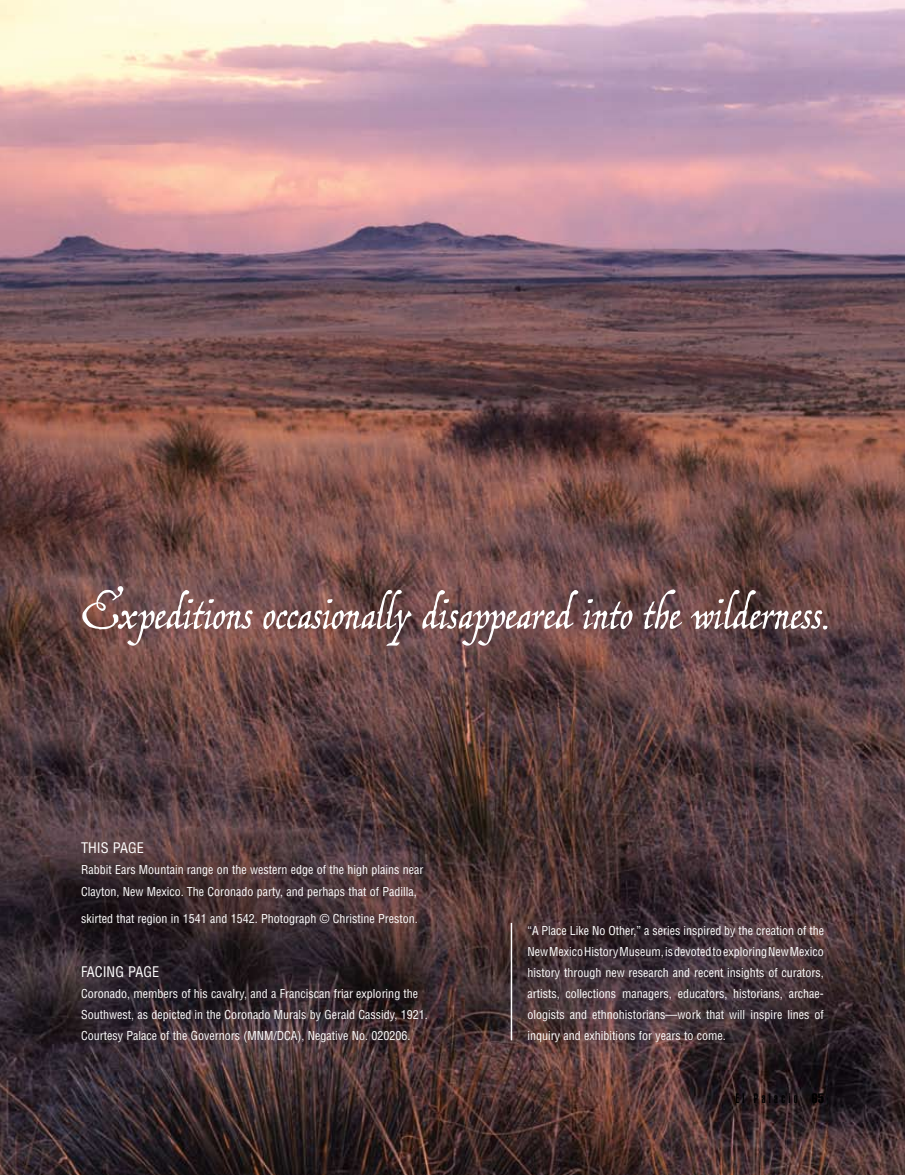
<style>
.page{position:relative;width:905px;height:1175px;background:#fff}
.page>*{position:absolute;margin:0;border:0;box-sizing:border-box;transform-origin:0 0}
.t1{font:56.25px "P22 Grenville";color:#fff}
.t2{font:condensed 14.25px "Helvetica";color:#fff}
.t3{font:900 extra-condensed 13.5px "Helvetica";letter-spacing:.25em;color:#000}
.t4{font:condensed 12px/21px "Helvetica";color:#fff}
.s1{font-weight:400}
</style>
<div class="page">
<img style="left:0;top:0;width:904px;height:1174px">
<hr style="left:510px;top:922px;width:2px;height:118px;background:#fff">
<h1 class="t1" style="left:81px;top:576px;width:749px">Expeditions occasionally disappeared into the wilderness.</h1>
<p class="t2" style="left:81px;top:839px;width:64px">THIS PAGE</p>
<p class="t4" style="left:81px;top:859px;width:344px">Rabbit Ears Mountain range on the western edge of the high plains near<br>Clayton, New Mexico. The Coronado party, and perhaps that of Padilla,</p>
<p class="t4" style="left:81px;top:907px;width:338px">skirted that region in 1541 and 1542. Photograph © Christine Preston.</p>
<p class="t2" style="left:81px;top:962px;width:80px">FACING PAGE</p>
<p class="t4" style="left:81px;top:982px;width:348px">Coronado, members of his cavalry, and a Franciscan friar exploring the<br>Southwest, as depicted in the Coronado Murals by Gerald Cassidy, 1921.<br>Courtesy Palace of the Governors (MNM/DCA), Negative No. 020206.</p>
<p class="t4" style="left:527px;top:919px;width:298px;text-align:justify">“A Place Like No Other,” a series inspired by the creation of the New Mexico History Museum, is devoted to exploring New Mexico history through new research and recent insights of curators, artists, collections managers, educators, historians, archae&shy;ologists and ethnohistorians—work that will inspire lines of inquiry and exhibitions for years to come.</p>
<p class="t3" style="left:735px;top:1090px;width:90px">El Palacio <span class="s1">65</span></p>
</div>
